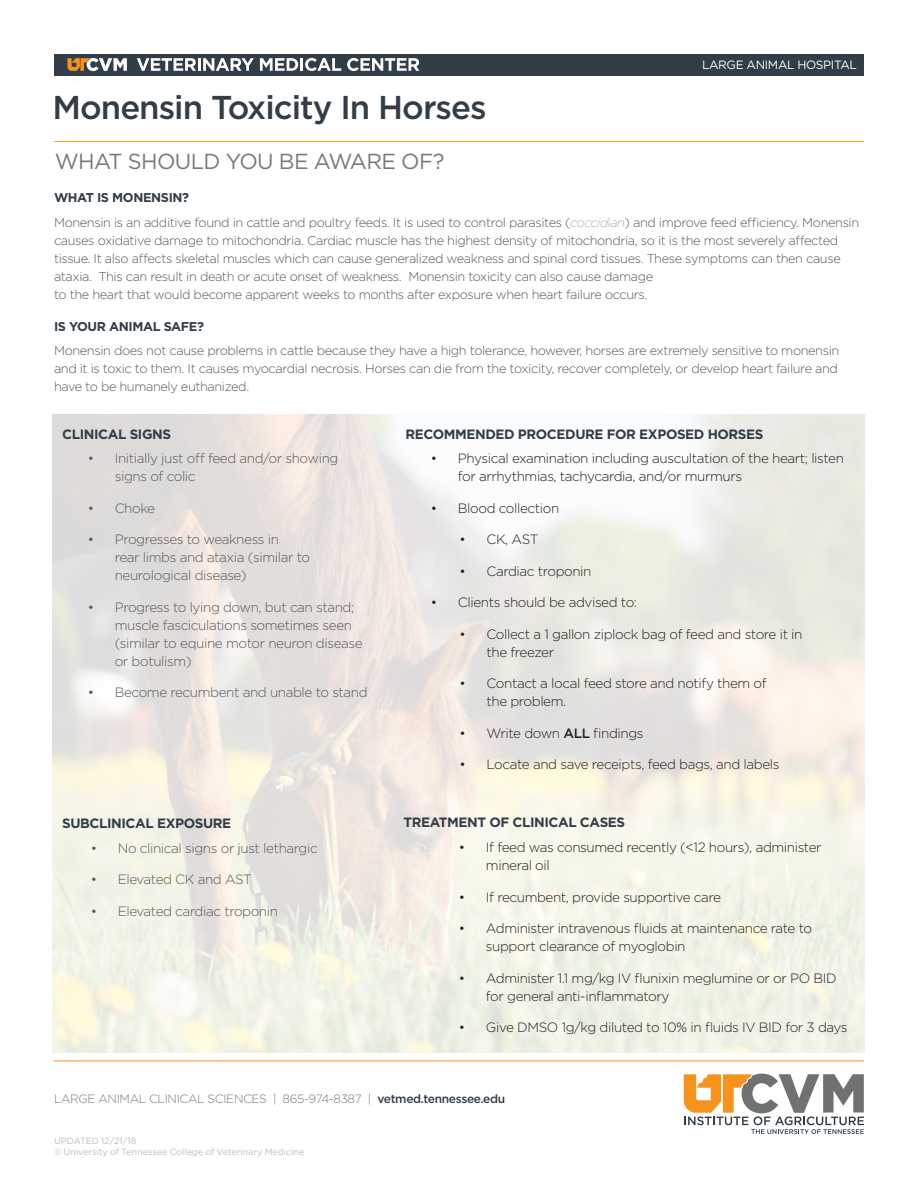
<style>
.page{position:relative;width:918px;height:1188px;background:#fff}
.page>*{position:absolute;margin:0;border:0;box-sizing:border-box;transform-origin:0 0}
.t1{font:500 33px "Gotham";letter-spacing:-.03em;color:#323d47}
.t2{font:21.75px "Gotham";letter-spacing:-.03em;color:#76787b}
.t3{font:300 13.5px/18px "Gotham";letter-spacing:-.03em;color:#231f20}
.t4{font:300 13.5px/18px "Gotham";letter-spacing:-.03em;color:#57585a}
.t5{font:700 13.5px "Gotham";letter-spacing:-.03em;color:#323d47}
.t6{font:300 12.75px/18px "Gotham";letter-spacing:-.03em;color:#57585a}
.t7{font:700 12.75px "Gotham";letter-spacing:-.03em;color:#323d47}
.t8{font:300 12px "Gotham";letter-spacing:-.03em;color:#76787b}
.t9{font:12px "Gotham";letter-spacing:-.03em;color:#fff}
.t10{font:9px "Gotham";letter-spacing:-.005em;color:#bcbdc0}
.s1{font-weight:100;font-style:italic}
.s2{font-weight:500}
.s3{font-weight:500;color:#323d47}
</style>
<div class="page">
<hr style="left:54px;top:1061px;width:810px;height:1px;background:#f7931d">
<hr style="left:54px;top:141px;width:810px;height:1px;background:#f7931d">
<svg style="left:684px;top:1074px;width:180px;height:60px"></svg>
<div style="left:55px;top:54px;width:809px;height:21px;background:#323d47"></div>
<svg style="left:67px;top:58px;width:60px;height:13px"></svg>
<svg style="left:137px;top:58px;width:117px;height:13px"></svg>
<svg style="left:260px;top:58px;width:81px;height:13px"></svg>
<svg style="left:347px;top:58px;width:72px;height:13px"></svg>
<p class="t1" style="left:53px;top:85px;width:436px">Monensin Toxicity In Horses</p>
<p class="t2" style="left:55px;top:147px;width:391px">WHAT SHOULD YOU BE AWARE OF?</p>
<p class="t9" style="left:702px;top:57px;width:156px">LARGE ANIMAL HOSPITAL</p>
<p class="t7" style="left:54px;top:189px;width:137px">WHAT IS MONENSIN?</p>
<p class="t6" style="left:54px;top:213px;width:807px">Monensin is an additive found in cattle and poultry feeds. It is used to control parasites (<span class="s1">coccidian</span>) and improve feed efficiency. Monensin causes oxidative damage to mitochondria. Cardiac muscle has the highest density of mitochondria, so it is the most severely affected tissue. It also affects skeletal muscles which can cause generalized weakness and spinal cord tissues. These symptoms can then cause ataxia. This can result in death or acute onset of weakness. Monensin toxicity can also cause damage<br>to the heart that would become apparent weeks to months after exposure when heart failure occurs.</p>
<p class="t7" style="left:54px;top:318px;width:152px">IS YOUR ANIMAL SAFE?</p>
<p class="t6" style="left:54px;top:342px;width:787px;text-align:justify">Monensin does not cause problems in cattle because they have a high tolerance, however, horses are extremely sensitive to monensin and it is toxic to them. It causes myocardial necrosis. Horses can die from the toxicity, recover completely, or develop heart failure and have to be humanely euthanized.</p>
<p class="t5" style="left:62px;top:425px;width:110px">CLINICAL SIGNS</p>
<p class="t4" style="left:115px;top:449px;width:225px;text-indent:-27px">• Initially just off feed and/or showing signs of colic</p>
<p class="t4" style="left:88px;top:499px;width:69px">• Choke</p>
<p class="t4" style="left:115px;top:530px;width:197px;text-indent:-27px">• Progresses to weakness in<br>rear limbs and ataxia (similar to neurological disease)</p>
<p class="t4" style="left:115px;top:598px;width:250px;text-indent:-27px">• Progress to lying down, but can stand; muscle fasciculations sometimes seen (similar to equine motor neuron disease or botulism)</p>
<p class="t4" style="left:88px;top:683px;width:281px">• Become recumbent and unable to stand</p>
<p class="t5" style="left:405px;top:425px;width:360px">RECOMMENDED PROCEDURE FOR EXPOSED HORSES</p>
<p class="t3" style="left:458px;top:449px;width:388px;text-indent:-27px">• Physical examination including auscultation of the heart; listen for arrhythmias, tachycardia, and/or murmurs</p>
<p class="t3" style="left:431px;top:499px;width:130px">• Blood collection</p>
<p class="t3" style="left:459px;top:530px;width:80px">• CK, AST</p>
<p class="t3" style="left:459px;top:562px;width:134px">• Cardiac troponin</p>
<p class="t3" style="left:431px;top:593px;width:208px">• Clients should be advised to:</p>
<p class="t3" style="left:486px;top:625px;width:318px;text-indent:-27px">• Collect a 1 gallon ziplock bag of feed and store it in the freezer</p>
<p class="t3" style="left:486px;top:674px;width:282px;text-indent:-27px">• Contact a local feed store and notify them of the problem.</p>
<p class="t3" style="left:459px;top:724px;width:186px">• Write down <span class="s2">ALL</span> findings</p>
<p class="t3" style="left:459px;top:755px;width:322px">• Locate and save receipts, feed bags, and labels</p>
<p class="t5" style="left:62px;top:814px;width:170px">SUBCLINICAL EXPOSURE</p>
<p class="t4" style="left:91px;top:838px;width:229px">• No clinical signs or just lethargic</p>
<p class="t4" style="left:91px;top:870px;width:163px">• Elevated CK and AST</p>
<p class="t4" style="left:91px;top:901px;width:189px">• Elevated cardiac troponin</p>
<p class="t5" style="left:403px;top:814px;width:223px">TREATMENT OF CLINICAL CASES</p>
<p class="t3" style="left:486px;top:838px;width:337px;text-indent:-27px">• If feed was consumed recently (&lt;12 hours), administer mineral oil</p>
<p class="t3" style="left:459px;top:887px;width:264px">• If recumbent, provide supportive care</p>
<p class="t3" style="left:486px;top:919px;width:328px;text-indent:-27px">• Administer intravenous fluids at maintenance rate to support clearance of myoglobin</p>
<p class="t3" style="left:486px;top:968px;width:352px;text-indent:-27px">• Administer 1.1 mg/kg IV flunixin meglumine or or PO BID for general anti-inflammatory</p>
<p class="t3" style="left:459px;top:1018px;width:390px">• Give DMSO 1g/kg diluted to 10% in fluids IV BID for 3 days</p>
<p class="t8" style="left:54px;top:1091px;width:453px">LARGE ANIMAL CLINICAL SCIENCES | 865-974-8387 | <span class="s3">vetmed.tennessee.edu</span></p>
<p class="t10" style="left:54px;top:1135px;width:84px">UPDATED 12/21/18</p>
<p class="t10" style="left:54px;top:1146px;width:252px">© University of Tennessee College of Veterinary Medicine</p>
</div>
